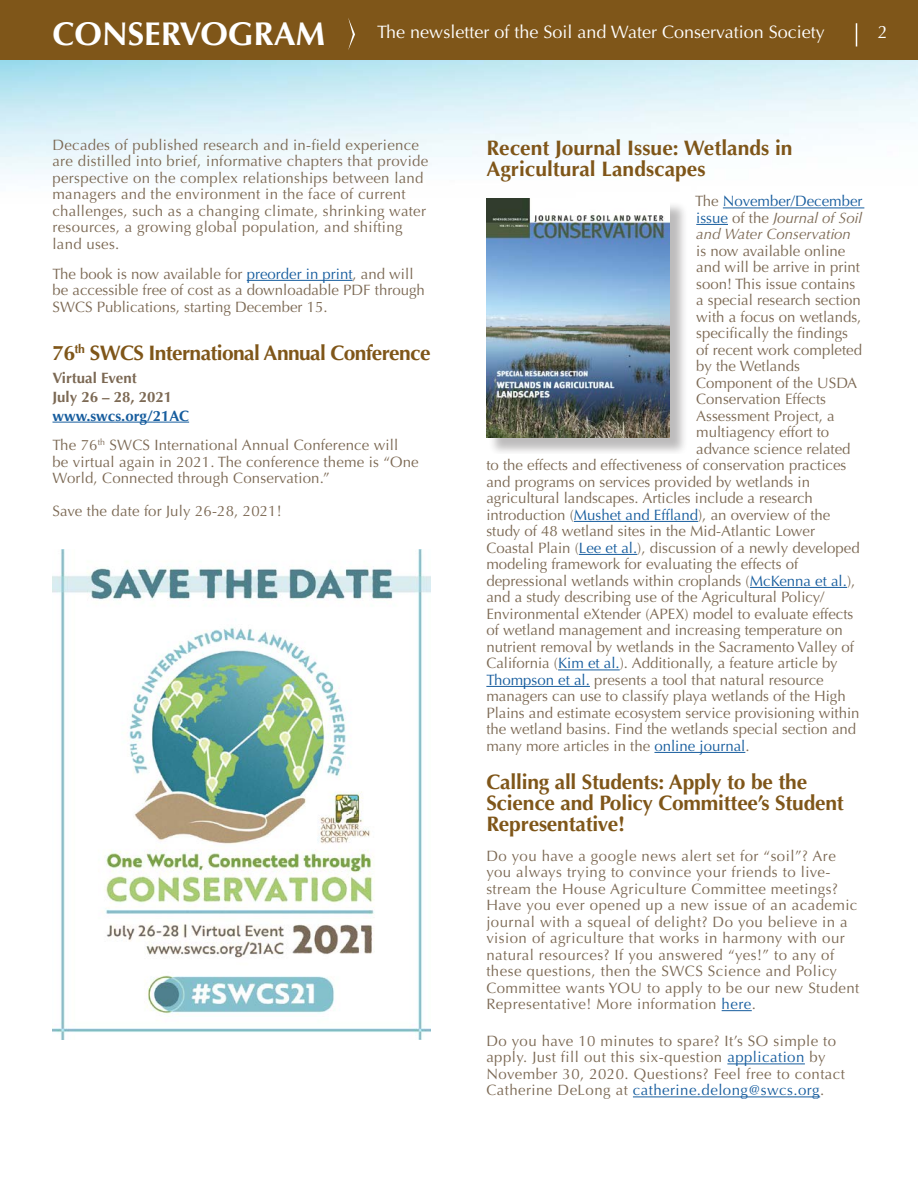
<style>
.page{position:relative;width:918px;height:1188px;background:#fff}
.page>*{position:absolute;margin:0;border:0;box-sizing:border-box;transform-origin:0 0}
.t1{font:700 33px "Optima";color:#fff}
.body{font:700 21px/21px "Optima";letter-spacing:-.01em;color:#7f5619}
.body-2{font:700 21px "Optima";letter-spacing:-.03em;color:#7f5619}
.t2{font:18px "Optima";color:#fff}
.body-3{font:15px/16.5px "Optima";color:#7c6954}
.body-4{font:15px/16.5px "Optima";letter-spacing:.03em;color:#7c6954}
.body-5{font:15px/16.5px "Optima";letter-spacing:.02em;color:#7c6954}
.body-6{font:italic 15px "Optima";color:#7c6954}
.body-7{font:700 15px "Optima";color:#7c6954}
.body-8{font:15px "Optima";color:#175d9e}
.body-9{font:700 15px "Optima";color:#175d9e}
.s1{color:#175d9e}
.s2{color:#7c6954}
.s3{font-style:normal;color:#175d9e}
.s4{font-style:normal}
</style>
<div class="page">
<img style="left:0;top:59px;width:918px;height:222px">
<div style="left:0;top:0;width:918px;height:59px;background:#7f5619"></div>
<svg style="left:348px;top:18px;width:7px;height:32px"></svg>
<svg style="left:856px;top:23px;width:1px;height:23px"></svg>
<hr style="left:247px;top:280px;width:106px;height:1px;background:#175d9e">
<hr style="left:52px;top:422px;width:137px;height:1px;background:#175d9e">
<img style="left:52px;top:550px;width:379px;height:489px">
<hr style="left:723px;top:208px;width:141px;height:1px;background:#175d9e">
<hr style="left:696px;top:224px;width:32px;height:1px;background:#175d9e">
<hr style="left:574px;top:521px;width:124px;height:1px;background:#175d9e">
<hr style="left:579px;top:554px;width:58px;height:1px;background:#175d9e">
<hr style="left:750px;top:587px;width:97px;height:1px;background:#175d9e">
<hr style="left:558px;top:670px;width:62px;height:1px;background:#175d9e">
<hr style="left:486px;top:686px;width:104px;height:1px;background:#175d9e">
<hr style="left:654px;top:752px;width:91px;height:1px;background:#175d9e">
<hr style="left:722px;top:1010px;width:30px;height:1px;background:#175d9e">
<hr style="left:727px;top:1064px;width:78px;height:1px;background:#175d9e">
<hr style="left:633px;top:1097px;width:187px;height:1px;background:#175d9e">
<div style="left:489px;top:201px;width:199px;height:253px;background:#231f20;opacity:.3"></div>
<img style="left:486px;top:199px;width:184px;height:238px">
<h1 class="t1" style="left:52px;top:14px;width:274px">CONSERVOGRAM</h1>
<p class="t2" style="left:377px;top:22px;width:449px">The newsletter of the Soil and Water Conservation Society</p>
<p class="t2" style="left:878px;top:22px;width:12px">2</p>
<p class="body-5" style="left:52px;top:137px;width:377px">Decades of published research and in-field experience are distilled into brief, informative chapters that provide perspective on the complex relationships between land managers and the environment in the face of current challenges, such as a changing climate, shrinking water resources, a growing global population, and shifting land uses.</p>
<p class="body-3" style="left:52px;top:266px;width:374px">The book is now available for <span class="s1">preorder in print</span>, and will be accessible free of cost as a downloadable PDF through<br>SWCS Publications, starting December 15.</p>
<p class="body-2" style="left:52px;top:341px;width:380px">76<sup>th</sup> SWCS International Annual Conference</p>
<p class="body-7" style="left:52px;top:369px;width:86px">Virtual Event</p>
<p class="body-7" style="left:52px;top:388px;width:121px">July 26 – 28, 2021</p>
<p class="body-9" style="left:52px;top:407px;width:138px">www.swcs.org/21AC</p>
<p class="body-3" style="left:52px;top:437px;width:368px">The 76<sup>th</sup> SWCS International Annual Conference will<br>be virtual again in 2021. The conference theme is “One<br>World, Connected through Conservation.”</p>
<p class="body-3" style="left:52px;top:503px;width:231px">Save the date for July 26-28, 2021!</p>
<p class="body" style="left:486px;top:138px;width:308px">Recent Journal Issue: Wetlands in<br>Agricultural Landscapes</p>
<p class="body-8" style="left:695px;top:193px;width:169px"><span class="s2">The</span> November/December</p>
<p class="body-6" style="left:696px;top:209px;width:167px"><span class="s3">issue</span> <span class="s4">of the</span> Journal of Soil</p>
<p class="body-6" style="left:696px;top:226px;width:156px">and Water Conservation</p>
<p class="body-3" style="left:696px;top:243px;width:151px">is now available online</p>
<p class="body-3" style="left:696px;top:259px;width:165px">and will be arrive in print</p>
<p class="body-3" style="left:696px;top:276px;width:161px">soon! This issue contains</p>
<p class="body-3" style="left:696px;top:292px;width:166px">a special research section</p>
<p class="body-3" style="left:696px;top:309px;width:167px">with a focus on wetlands,</p>
<p class="body-3" style="left:696px;top:325px;width:153px">specifically the findings</p>
<p class="body-3" style="left:696px;top:342px;width:167px">of recent work completed</p>
<p class="body-3" style="left:696px;top:358px;width:105px">by the Wetlands</p>
<p class="body-3" style="left:696px;top:375px;width:162px">Component of the USDA</p>
<p class="body-3" style="left:696px;top:391px;width:131px">Conservation Effects</p>
<p class="body-3" style="left:696px;top:408px;width:140px">Assessment Project, a</p>
<p class="body-3" style="left:696px;top:424px;width:135px">multiagency effort to</p>
<p class="body-3" style="left:696px;top:441px;width:156px">advance science related</p>
<p class="body-3" style="left:486px;top:457px;width:361px">to the effects and effectiveness of conservation practices</p>
<p class="body-3" style="left:486px;top:474px;width:325px">and programs on services provided by wetlands in</p>
<p class="body-3" style="left:486px;top:490px;width:328px">agricultural landscapes. Articles include a research</p>
<p class="body-3" style="left:486px;top:507px;width:345px">introduction (<span class="s1">Mushet and Effland</span>), an overview of the</p>
<p class="body-3" style="left:486px;top:523px;width:330px">study of 48 wetland sites in the Mid-Atlantic Lower</p>
<p class="body-3" style="left:486px;top:540px;width:375px">Coastal Plain (<span class="s1">Lee et al.</span>), discussion of a newly developed</p>
<p class="body-3" style="left:486px;top:556px;width:313px">modeling framework for evaluating the effects of</p>
<p class="body-3" style="left:486px;top:573px;width:370px">depressional wetlands within croplands (<span class="s1">McKenna et al.</span>),</p>
<p class="body-3" style="left:486px;top:589px;width:340px">and a study describing use of the Agricultural Policy/</p>
<p class="body-3" style="left:486px;top:606px;width:369px">Environmental eXtender (APEX) model to evaluate effects</p>
<p class="body-3" style="left:486px;top:622px;width:358px">of wetland management and increasing temperature on</p>
<p class="body-3" style="left:486px;top:639px;width:369px">nutrient removal by wetlands in the Sacramento Valley of</p>
<p class="body-3" style="left:486px;top:655px;width:353px">California (<span class="s1">Kim et al.</span>). Additionally, a feature article by</p>
<p class="body-3" style="left:486px;top:672px;width:339px"><span class="s1">Thompson et al.</span> presents a tool that natural resource</p>
<p class="body-3" style="left:486px;top:688px;width:361px">managers can use to classify playa wetlands of the High</p>
<p class="body-3" style="left:486px;top:705px;width:375px">Plains and estimate ecosystem service provisioning within</p>
<p class="body-3" style="left:486px;top:721px;width:371px">the wetland basins. Find the wetlands special section and</p>
<p class="body-3" style="left:486px;top:738px;width:265px">many more articles in the <span class="s1">online journal</span>.</p>
<p class="body" style="left:486px;top:771px;width:359px">Calling all Students: Apply to be the<br>Science and Policy Committee’s Student<br>Representative!</p>
<p class="body-4" style="left:486px;top:848px;width:375px">Do you have a google news alert set for “soil”? Are you always trying to convince your friends to live&shy;stream the House Agriculture Committee meetings?<br>Have you ever opened up a new issue of an academic journal with a squeal of delight? Do you believe in a vision of agriculture that works in harmony with our natural resources? If you answered “yes!” to any of these questions, then the SWCS Science and Policy Committee wants YOU to apply to be our new Student Representative! More information <span class="s1">here</span>.</p>
<p class="body-4" style="left:486px;top:1033px;width:360px">Do you have 10 minutes to spare? It’s SO simple to apply. Just fill out this six-question <span class="s1">application</span> by November 30, 2020. Questions? Feel free to contact Catherine DeLong at <span class="s1">catherine.delong@swcs.org</span>.</p>
</div>
